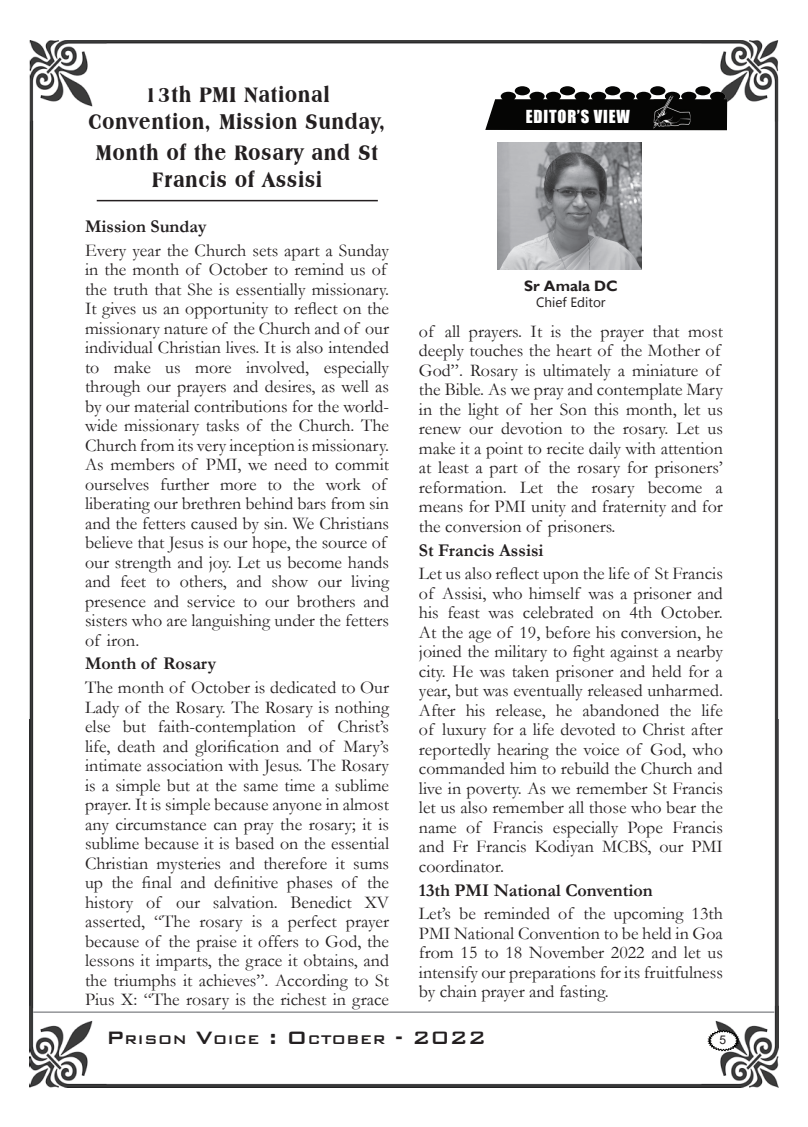
<style>
.page{position:relative;width:808px;height:1127px;background:#fff}
.page>*{position:absolute;margin:0;border:0;box-sizing:border-box;transform-origin:0 0}
.t1{font:800 condensed 22.5px/27px "Americana BT";letter-spacing:.05em;color:#231f20;text-align:center}
.t2{font:18px/19.5px "Garamond";color:#231f20;text-align:justify}
.t3{font:700 18px "Garamond";color:#231f20}
.t4{font:500 16.8px "Bank Gothic BT";color:#231f20}
.t5{font:16.5px "Impact";letter-spacing:.05em;color:#fff}
.t6{font:700 15px "Gill Sans";color:#231f20}
.t7{font:13.5px "Myanmar Text";color:#231f20}
.t8{font:12px "Arial";color:#231f20}
.s1{font-size:24px}
</style>
<div class="page">
<img style="left:30px;top:40px;width:748px;height:1047px">
<img style="left:689px;top:147px;width:38px;height:72px">
<svg style="left:485px;top:86px;width:242px;height:44px"></svg>
<svg style="left:707px;top:1029px;width:33px;height:23px"></svg>
<hr style="left:33px;top:1011px;width:741px;height:2px;background:#939598">
<img style="left:497px;top:143px;width:145px;height:127px">
<img style="left:653px;top:96px;width:37px;height:33px">
<hr style="left:97px;top:200px;width:281px;height:1px;background:#231f20">
<p class="t1" style="left:89px;top:81px;width:299px">13th PMI National<br>Convention, Mission Sunday,</p>
<p class="t1" style="left:96px;top:139px;width:283px">Month of the Rosary and St<br>Francis of Assisi</p>
<p class="t3" style="left:85px;top:214px;width:123px">Mission Sunday</p>
<p class="t2" style="left:85px;top:240px;width:306px;text-align:left">Every year the Church sets apart a Sunday in the month of October to remind us of the truth that She is essentially missionary.<br>It gives us an opportunity to reflect on the missionary nature of the Church and of our individual Christian lives. It is also intended to make us more involved, especially through our prayers and desires, as well as by our material contributions for the world&shy;wide missionary tasks of the Church. The Church from its very inception is missionary.<br>As members of PMI, we need to commit ourselves further more to the work of liberating our brethren behind bars from sin and the fetters caused by sin. We Christians believe that Jesus is our hope, the source of our strength and joy. Let us become hands and feet to others, and show our living presence and service to our brothers and sisters who are languishing under the fetters of iron.</p>
<p class="t3" style="left:85px;top:651px;width:133px">Month of Rosary</p>
<p class="t2" style="left:85px;top:677px;width:306px">The month of October is dedicated to Our Lady of the Rosary. The Rosary is nothing else but faith-contemplation of Christ’s life, death and glorification and of Mary’s intimate association with Jesus. The Rosary is a simple but at the same time a sublime prayer. It is simple because anyone in almost any circumstance can pray the rosary; it is sublime because it is based on the essential Christian mysteries and therefore it sums up the final and definitive phases of the history of our salvation. Benedict XV asserted, “The rosary is a perfect prayer because of the praise it offers to God, the lessons it imparts, the grace it obtains, and the triumphs it achieves”. According to St Pius X: “The rosary is the richest in grace</p>
<p class="t5" style="left:526px;top:103px;width:106px">EDITOR’S VIEW</p>
<p class="t6" style="left:524px;top:277px;width:95px">Sr Amala DC</p>
<p class="t7" style="left:536px;top:294px;width:71px">Chief Editor</p>
<p class="t2" style="left:419px;top:321px;width:306px;text-align:left">of all prayers. It is the prayer that most deeply touches the heart of the Mother of God”. Rosary is ultimately a miniature of the Bible. As we pray and contemplate Mary in the light of her Son this month, let us renew our devotion to the rosary. Let us make it a point to recite daily with attention at least a part of the rosary for prisoners’ reformation. Let the rosary become a means for PMI unity and fraternity and for the conversion of prisoners.</p>
<p class="t3" style="left:419px;top:538px;width:126px">St Francis Assisi</p>
<p class="t2" style="left:419px;top:563px;width:306px">Let us also reflect upon the life of St Francis of Assisi, who himself was a prisoner and his feast was celebrated on 4th October.<br>At the age of 19, before his conversion, he joined the military to fight against a nearby city. He was taken prisoner and held for a year, but was eventually released unharmed.<br>After his release, he abandoned the life of luxury for a life devoted to Christ after reportedly hearing the voice of God, who commanded him to rebuild the Church and live in poverty. As we remember St Francis let us also remember all those who bear the name of Francis especially Pope Francis and Fr Francis Kodiyan MCBS, our PMI coordinator.</p>
<p class="t3" style="left:419px;top:878px;width:235px">13th PMI National Convention</p>
<p class="t2" style="left:419px;top:903px;width:306px">Let’s be reminded of the upcoming 13th PMI National Convention to be held in Goa from 15 to 18 November 2022 and let us intensify our preparations for its fruitfulness by chain prayer and fasting.</p>
<p class="t4" style="left:106px;top:1030px;width:382px"><span class="s1">P</span>RISON <span class="s1">V</span>OICE <span class="s1">: O</span>CTOBER <span class="s1">- 2022</span></p>
<p class="t8" style="left:719px;top:1032px;width:8px">5</p>
</div>
